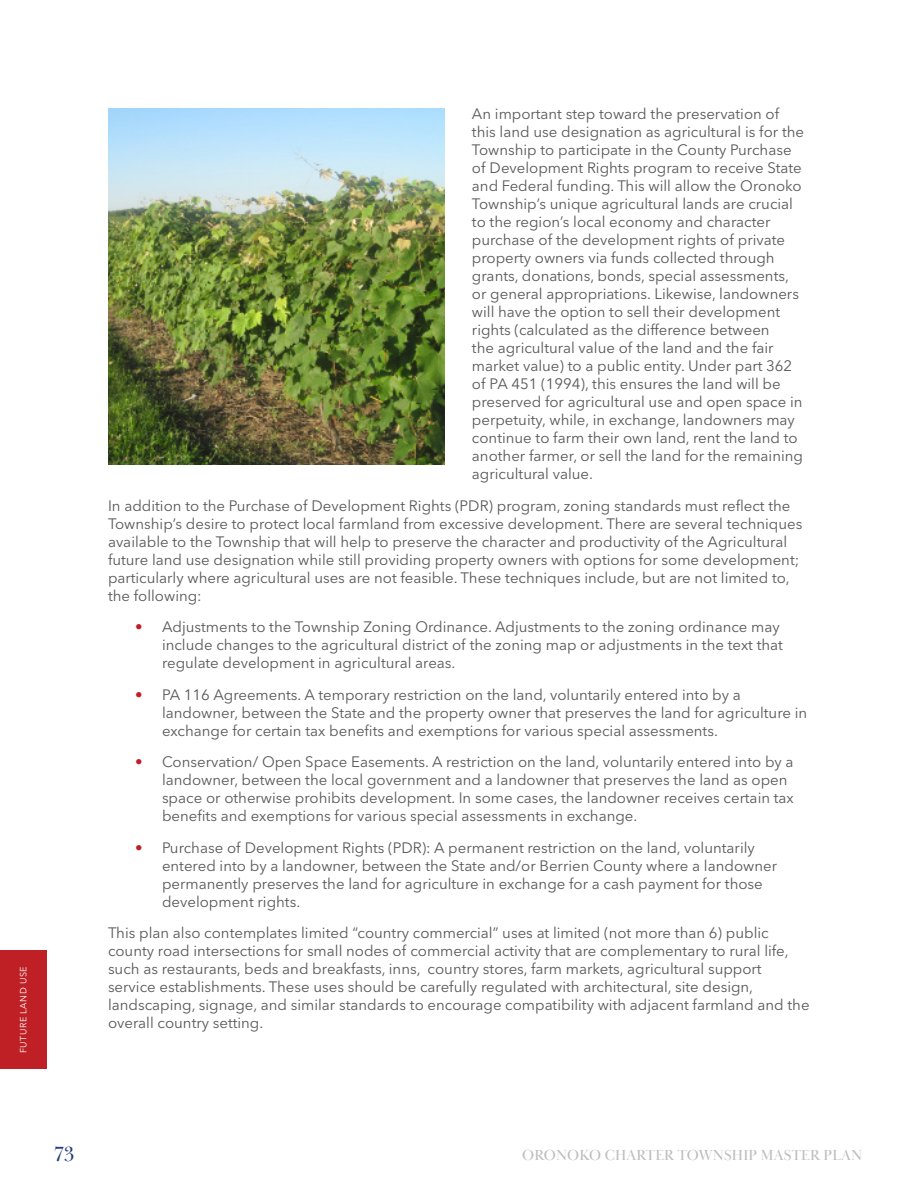
<style>
.page{position:relative;width:918px;height:1188px;background:#fff}
.page>*{position:absolute;margin:0;border:0;box-sizing:border-box;transform-origin:0 0}
.t1{font:21px "Baskerville Display PT";color:#223c7b}
.Body{font:15px/18px "Avenir Next LT Pro";color:#57585a}
.t2{font:15px "Baskerville Display PT";letter-spacing:.01em;color:#bcbdc0}
.t3{font:9px "Avenir Next LT Pro";letter-spacing:.06em;color:#fff}
.s1{color:#be2025}
</style>
<div class="page">
<div style="left:0;top:950px;width:46px;height:119px;background:#be2025"></div>
<img style="left:108px;top:108px;width:337px;height:356px">
<p class="t3" style="left:18px;top:1053px;width:89px;rotate:-90deg">FUTURE LAND USE</p>
<p class="Body" style="left:472px;top:105px;width:334px">An important step toward the preservation of this land use designation as agricultural is for the Township to participate in the County Purchase of Development Rights program to receive State and Federal funding. This will allow the Oronoko Township’s unique agricultural lands are crucial to the region’s local economy and character purchase of the development rights of private property owners via funds collected through grants, donations, bonds, special assessments, or general appropriations. Likewise, landowners will have the option to sell their development rights (calculated as the difference between<br>the agricultural value of the land and the fair market value) to a public entity. Under part 362 of PA 451 (1994), this ensures the land will be preserved for agricultural use and open space in perpetuity, while, in exchange, landowners may continue to farm their own land, rent the land to another farmer, or sell the land for the remaining agricultural value.</p>
<p class="Body" style="left:108px;top:497px;width:696px">In addition to the Purchase of Development Rights (PDR) program, zoning standards must reflect the Township’s desire to protect local farmland from excessive development. There are several techniques available to the Township that will help to preserve the character and productivity of the Agricultural future land use designation while still providing property owners with options for some development; particularly where agricultural uses are not feasible. These techniques include, but are not limited to, the following:</p>
<p class="Body" style="left:162px;top:618px;width:622px;text-indent:-27px"><span class="s1">•</span> Adjustments to the Township Zoning Ordinance. Adjustments to the zoning ordinance may include changes to the agricultural district of the zoning map or adjustments in the text that regulate development in agricultural areas.</p>
<p class="Body" style="left:162px;top:686px;width:647px;text-indent:-27px"><span class="s1">•</span> PA 116 Agreements. A temporary restriction on the land, voluntarily entered into by a landowner, between the State and the property owner that preserves the land for agriculture in exchange for certain tax benefits and exemptions for various special assessments.</p>
<p class="Body" style="left:162px;top:753px;width:633px;text-indent:-27px"><span class="s1">•</span> Conservation/ Open Space Easements. A restriction on the land, voluntarily entered into by a landowner, between the local government and a landowner that preserves the land as open space or otherwise prohibits development. In some cases, the landowner receives certain tax benefits and exemptions for various special assessments in exchange.</p>
<p class="Body" style="left:162px;top:839px;width:617px;text-indent:-27px"><span class="s1">•</span> Purchase of Development Rights (PDR): A permanent restriction on the land, voluntarily entered into by a landowner, between the State and/or Berrien County where a landowner permanently preserves the land for agriculture in exchange for a cash payment for those development rights.</p>
<p class="Body" style="left:108px;top:924px;width:703px">This plan also contemplates limited “country commercial” uses at limited (not more than 6) public county road intersections for small nodes of commercial activity that are complementary to rural life, such as restaurants, beds and breakfasts, inns, country stores, farm markets, agricultural support service establishments. These uses should be carefully regulated with architectural, site design, landscaping, signage, and similar standards to encourage compatibility with adjacent farmland and the overall country setting.</p>
<h1 class="t1" style="left:54px;top:1142px;width:22px">73</h1>
<p class="t2" style="left:522px;top:1146px;width:342px">ORONOKO CHARTER TOWNSHIP MASTER PLAN</p>
</div>
